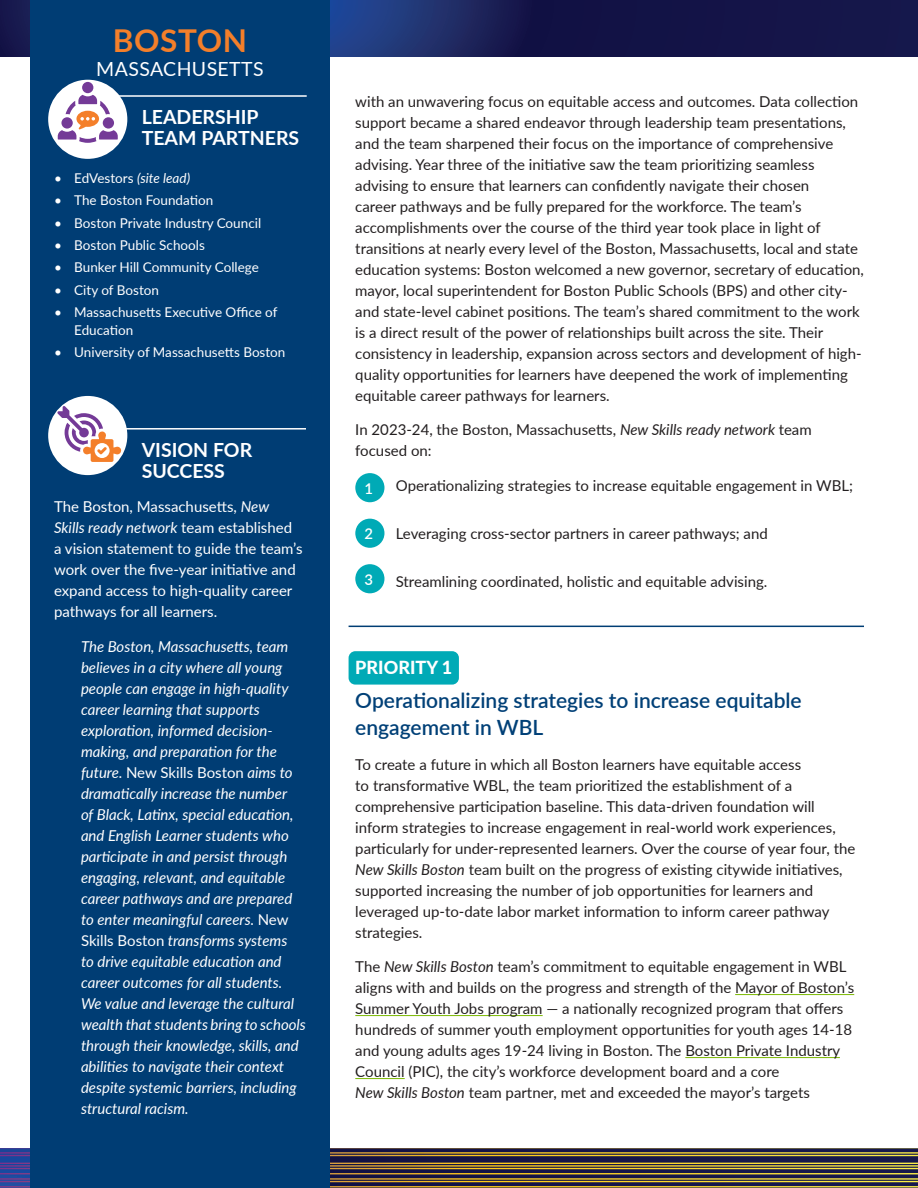
<style>
.page{position:relative;width:918px;height:1188px;background:#fff}
.page>*{position:absolute;margin:0;border:0;box-sizing:border-box;transform-origin:0 0}
.Body{font:700 31.5px "Lato";letter-spacing:.02em;color:#f47f2a}
.Priority_headline{font:600 21px/27px "Lato";color:#004077}
.Body-2{font:700 19.5px/21px "Lato";color:#fff}
.Body-3{font:19.5px "Lato";letter-spacing:.02em;color:#fff}
.Priority_number{font:800 18px "Lato";color:#fff}
.Body-4{font:15px/21px "Lato";color:#231f20}
.Body-5{font:italic 15px/21px "Lato";color:#fff}
.Body-6{font:15px/21px "Lato";color:#fff}
.Priority_body_text{font:15px "Lato";color:#231f20}
.Body-7{font:600 14.85px "Lato";color:#fff}
.t1{font:13.5px/18px "Lato";color:#fff}
.s1{font-style:italic}
.s2{font-style:normal}
</style>
<div class="page">
<svg style="left:0;top:0;width:918px;height:56px;background:#171d54"></svg>
<svg style="left:0;top:1148px;width:918px;height:39px;background:#5a4f44"></svg>
<div style="left:349px;top:651px;width:110px;height:34px;background:#00aab6;border-radius:7px"></div>
<hr style="left:349px;top:626px;width:515px;height:1px;background:#003d74">
<hr style="left:735px;top:994px;width:119px;height:1px;background:#7bb801">
<hr style="left:355px;top:1015px;width:188px;height:1px;background:#7bb801">
<hr style="left:685px;top:1057px;width:155px;height:1px;background:#7bb801">
<hr style="left:355px;top:1078px;width:50px;height:1px;background:#7bb801">
<div style="left:30px;top:0;width:300px;height:1188px;background:#003d74"></div>
<div style="left:48px;top:396px;width:79px;height:79px;background:#fff;border-radius:50%"></div>
<div style="left:48px;top:80px;width:79px;height:79px;background:#fff;border-radius:50%"></div>
<hr style="left:81px;top:95px;width:226px;height:2px;background:#fff">
<hr style="left:81px;top:428px;width:225px;height:2px;background:#fff">
<svg style="left:57px;top:406px;width:65px;height:56px"></svg>
<div style="left:82px;top:82px;width:11px;height:11px;background:#743a97;border-radius:50%"></div>
<svg style="left:58px;top:95px;width:60px;height:48px"></svg>
<div style="left:355px;top:519px;width:29px;height:29px;background:#00aab6;border-radius:50%"></div>
<div style="left:355px;top:473px;width:29px;height:29px;background:#00aab6;border-radius:50%"></div>
<div style="left:355px;top:564px;width:29px;height:29px;background:#00aab6;border-radius:50%"></div>
<p class="Body" style="left:113px;top:18px;width:136px">BOSTON</p>
<p class="Body-3" style="left:96px;top:55px;width:169px">MASSACHUSETTS</p>
<p class="Body-2" style="left:142px;top:105px;width:159px">LEADERSHIP<br>TEAM PARTNERS</p>
<p class="t1" style="left:54px;top:169px;width:138px">• EdVestors <span class="s1">(site lead)</span></p>
<p class="t1" style="left:54px;top:191px;width:161px">• The Boston Foundation</p>
<p class="t1" style="left:54px;top:213px;width:209px">• Boston Private Industry Council</p>
<p class="t1" style="left:54px;top:235px;width:152px">• Boston Public Schools</p>
<p class="t1" style="left:54px;top:258px;width:206px">• Bunker Hill Community College</p>
<p class="t1" style="left:54px;top:280px;width:106px">• City of Boston</p>
<p class="t1" style="left:74px;top:302px;width:205px;text-indent:-20px">• Massachusetts Executive Office of<br>Education</p>
<p class="t1" style="left:54px;top:343px;width:233px">• University of Massachusetts Boston</p>
<p class="Body-2" style="left:142px;top:438px;width:112px">VISION FOR<br>SUCCESS</p>
<p class="Body-6" style="left:54px;top:495px;width:250px">The Boston, Massachusetts, <span class="s1">New Skills ready network</span> team established a vision statement to guide the team’s work over the five-year initiative and expand access to high-quality career pathways for all learners.</p>
<p class="Body-5" style="left:81px;top:635px;width:226px">The Boston, Massachusetts, team believes in a city where all young people can engage in high-quality career learning that supports exploration, informed decision&shy;making, and preparation for the future. <span class="s2">New Skills Boston</span> aims to dramatically increase the number<br>of Black, Latinx, special education, and English Learner students who participate in and persist through engaging, relevant, and equitable career pathways and are prepared to enter meaningful careers. <span class="s2">New Skills Boston</span> transforms systems<br>to drive equitable education and career outcomes for all students.<br>We value and leverage the cultural wealth that students bring to schools through their knowledge, skills, and abilities to navigate their context despite systemic barriers, including structural racism.</p>
<p class="Body-4" style="left:355px;top:90px;width:510px">with an unwavering focus on equitable access and outcomes. Data collection support became a shared endeavor through leadership team presentations, and the team sharpened their focus on the importance of comprehensive advising. Year three of the initiative saw the team prioritizing seamless advising to ensure that learners can confidently navigate their chosen<br>career pathways and be fully prepared for the workforce. The team’s accomplishments over the course of the third year took place in light of transitions at nearly every level of the Boston, Massachusetts, local and state education systems: Boston welcomed a new governor, secretary of education, mayor, local superintendent for Boston Public Schools (BPS) and other city&shy;and state-level cabinet positions. The team’s shared commitment to the work is a direct result of the power of relationships built across the site. Their consistency in leadership, expansion across sectors and development of high&shy;quality opportunities for learners have deepened the work of implementing equitable career pathways for learners.</p>
<p class="Body-4" style="left:355px;top:418px;width:458px">In 2023-24, the Boston, Massachusetts, <span class="s1">New Skills ready network</span> team focused on:</p>
<p class="Priority_body_text" style="left:396px;top:474px;width:459px">Operationalizing strategies to increase equitable engagement in WBL;</p>
<p class="Priority_body_text" style="left:396px;top:522px;width:374px">Leveraging cross-sector partners in career pathways; and</p>
<p class="Priority_body_text" style="left:396px;top:570px;width:373px">Streamlining coordinated, holistic and equitable advising.</p>
<p class="Body-7" style="left:365px;top:477px;width:10px">1</p>
<p class="Body-7" style="left:365px;top:523px;width:10px">2</p>
<p class="Body-7" style="left:365px;top:569px;width:10px">3</p>
<p class="Priority_number" style="left:355px;top:654px;width:98px">PRIORITY 1</p>
<p class="Priority_headline" style="left:355px;top:686px;width:448px">Operationalizing strategies to increase equitable engagement in WBL</p>
<p class="Body-4" style="left:355px;top:753px;width:502px">To create a future in which all Boston learners have equitable access<br>to transformative WBL, the team prioritized the establishment of a comprehensive participation baseline. This data-driven foundation will inform strategies to increase engagement in real-world work experiences, particularly for under-represented learners. Over the course of year four, the <span class="s1">New Skills Boston</span> team built on the progress of existing citywide initiatives, supported increasing the number of job opportunities for learners and leveraged up-to-date labor market information to inform career pathway strategies.</p>
<p class="Body-4" style="left:355px;top:955px;width:500px">The <span class="s1">New Skills Boston</span> team’s commitment to equitable engagement in WBL aligns with and builds on the progress and strength of the Mayor of Boston’s Summer Youth Jobs program — a nationally recognized program that offers hundreds of summer youth employment opportunities for youth ages 14-18 and young adults ages 19-24 living in Boston. The Boston Private Industry Council (PIC), the city’s workforce development board and a core<br><span class="s1">New Skills Boston</span> team partner, met and exceeded the mayor’s targets</p>
</div>
